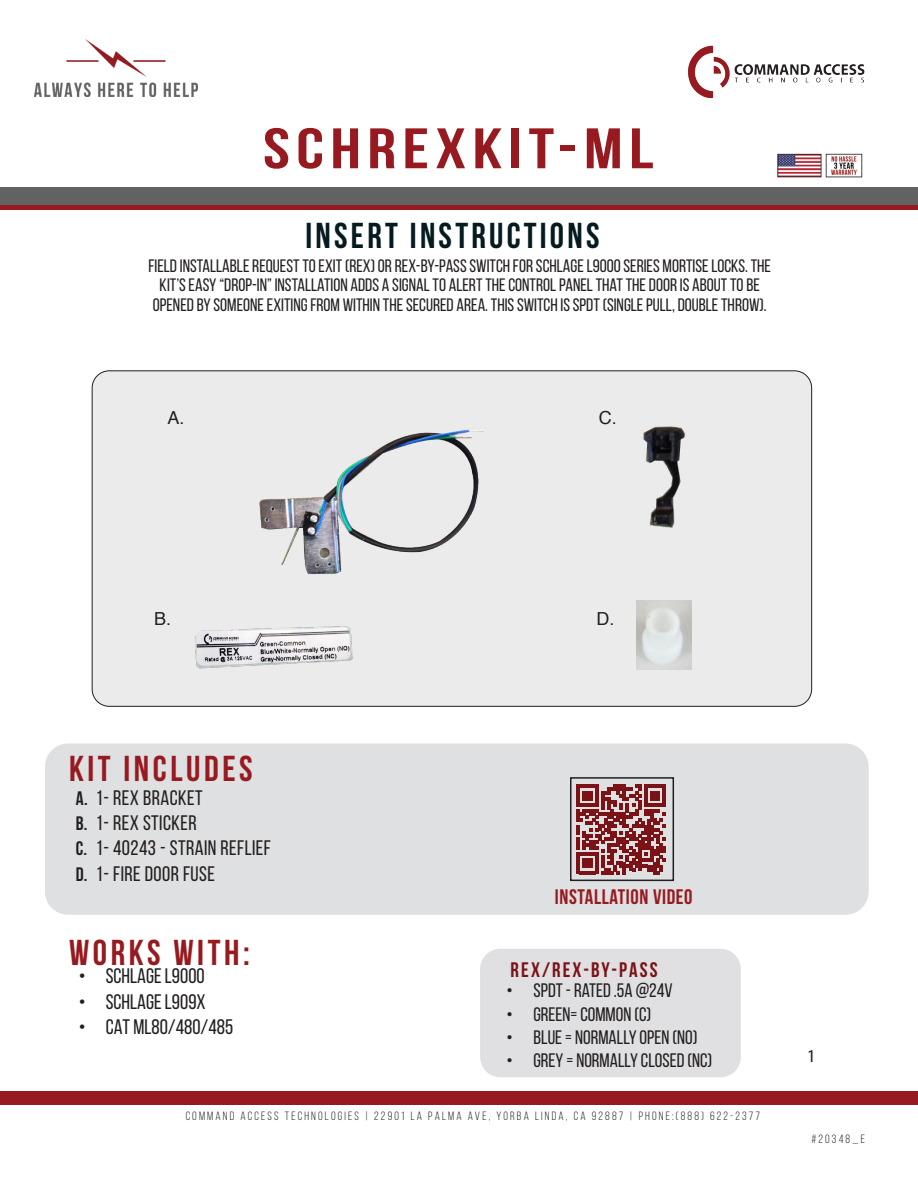
<style>
.page{position:relative;width:918px;height:1188px;background:#fff}
.page>*{position:absolute;margin:0;border:0;box-sizing:border-box;transform-origin:0 0}
.t1{font:700 57px "Bebas Neue";letter-spacing:.09em;color:#961a20;scale:1.26 1}
.t2{font:700 36px "Bebas Neue";letter-spacing:.1em;color:#961a20}
.t3{font:700 36px "Bebas Neue";letter-spacing:.09em;color:#051b1f}
.t4{font:21px "Bebas Neue";letter-spacing:.02em;color:#231f20}
.t5{font:21px "Bebas Neue";color:#231f20}
.t6{font:700 21px "Bebas Neue";letter-spacing:.03em;color:#961a20}
.t7{font:700 21px "Bebas Neue";letter-spacing:.1em;color:#7a1216}
.t8{font:19.5px "Bebas Neue";color:#231f20}
.t9{font:18px/19.5px "Bebas Neue";color:#231f20;text-align:center}
.t10{font:18px "Helvetica";color:#231f20}
.t11{font:18px "Myriad Pro";color:#231f20}
.t12{font:12px "Bebas Neue";letter-spacing:.18em;color:#231f20}
.s1{font-weight:700;font-size:19.5px}
</style>
<div class="page">
<img style="left:688px;top:45px;width:177px;height:54px">
<img style="left:777px;top:153px;width:86px;height:25px">
<div style="left:0;top:188px;width:918px;height:17px;background:#626263"></div>
<div style="left:0;top:205px;width:918px;height:5px;background:#961a20"></div>
<img style="left:34px;top:39px;width:163px;height:58px">
<div style="left:45px;top:743px;width:824px;height:172px;background:#dfe0e1;border-radius:23px"></div>
<div style="left:0;top:1091px;width:918px;height:14px;background:#961a20"></div>
<svg style="left:577px;top:785px;width:89px;height:89px"></svg>
<div style="left:570px;top:777px;width:104px;height:104px;border:2px solid #231f20"></div>
<div style="left:92px;top:371px;width:720px;height:335px;background:#ebebeb;border-radius:17px"></div>
<img style="left:194px;top:626px;width:159px;height:43px">
<img style="left:643px;top:426px;width:42px;height:102px">
<img style="left:636px;top:600px;width:55px;height:70px">
<img style="left:259px;top:429px;width:225px;height:145px">
<div style="left:480px;top:949px;width:261px;height:128px;background:#e0e0e2;border-radius:20px"></div>
<p class="t1" style="left:263px;top:117px;width:311px">SCHREXKIT-ML</p>
<h2 class="t3" style="left:305px;top:215px;width:296px">INSERT INSTRUCTIONS</h2>
<p class="t9" style="left:148px;top:256px;width:624px">FIELD INSTALLABLE REQUEST TO EXIT (REX) OR REX-BY-PASS SWITCH FOR SCHLAGE L9000 SERIES MORTISE LOCKS. THE<br>KIT’S EASY “DROP-IN” INSTALLATION ADDS A SIGNAL TO ALERT THE CONTROL PANEL THAT THE DOOR IS ABOUT TO BE<br>OPENED BY SOMEONE EXITING FROM WITHIN THE SECURED AREA. THIS SWITCH IS SPDT (SINGLE PULL, DOUBLE THROW).</p>
<p class="t10" style="left:167px;top:404px;width:19px">A.</p>
<p class="t10" style="left:599px;top:404px;width:20px">C.</p>
<p class="t10" style="left:154px;top:605px;width:19px">B.</p>
<p class="t10" style="left:597px;top:605px;width:19px">D.</p>
<p class="t2" style="left:69px;top:748px;width:185px">KIT INCLUDES</p>
<p class="t4" style="left:76px;top:786px;width:128px"><span class="s1">A.</span> 1- REX BRACKET</p>
<p class="t4" style="left:76px;top:812px;width:122px"><span class="s1">B.</span> 1- REX STICKER</p>
<p class="t4" style="left:76px;top:837px;width:197px"><span class="s1">C.</span> 1- 40243 - STRAIN REFLIEF</p>
<p class="t4" style="left:76px;top:862px;width:141px"><span class="s1">D.</span> 1- FIRE DOOR FUSE</p>
<p class="t2" style="left:69px;top:932px;width:182px">WORKS WITH:</p>
<p class="t5" style="left:79px;top:965px;width:127px">• SCHLAGE L9000</p>
<p class="t5" style="left:79px;top:990px;width:128px">• SCHLAGE L909X</p>
<p class="t5" style="left:79px;top:1015px;width:156px">• CAT ML80/480/485</p>
<p class="t6" style="left:555px;top:885px;width:139px">INSTALLATION VIDEO</p>
<p class="t7" style="left:511px;top:958px;width:148px">REX/REX-BY-PASS</p>
<p class="t8" style="left:506px;top:980px;width:168px">• SPDT - RATED .5A @24V</p>
<p class="t8" style="left:506px;top:1003px;width:146px">• GREEN= COMMON (C)</p>
<p class="t8" style="left:506px;top:1027px;width:192px">• BLUE = NORMALLY OPEN (NO)</p>
<p class="t8" style="left:506px;top:1050px;width:207px">• GREY = NORMALLY CLOSED (NC)</p>
<p class="t12" style="left:186px;top:1110px;width:576px">COMMAND ACCESS TECHNOLOGIES | 22901 LA PALMA AVE, YORBA LINDA, CA 92887 | PHONE:(888) 622-2377</p>
<p class="t11" style="left:807px;top:1045px;width:11px">1</p>
<p class="t12" style="left:811px;top:1132px;width:55px">#20348_E</p>
</div>
